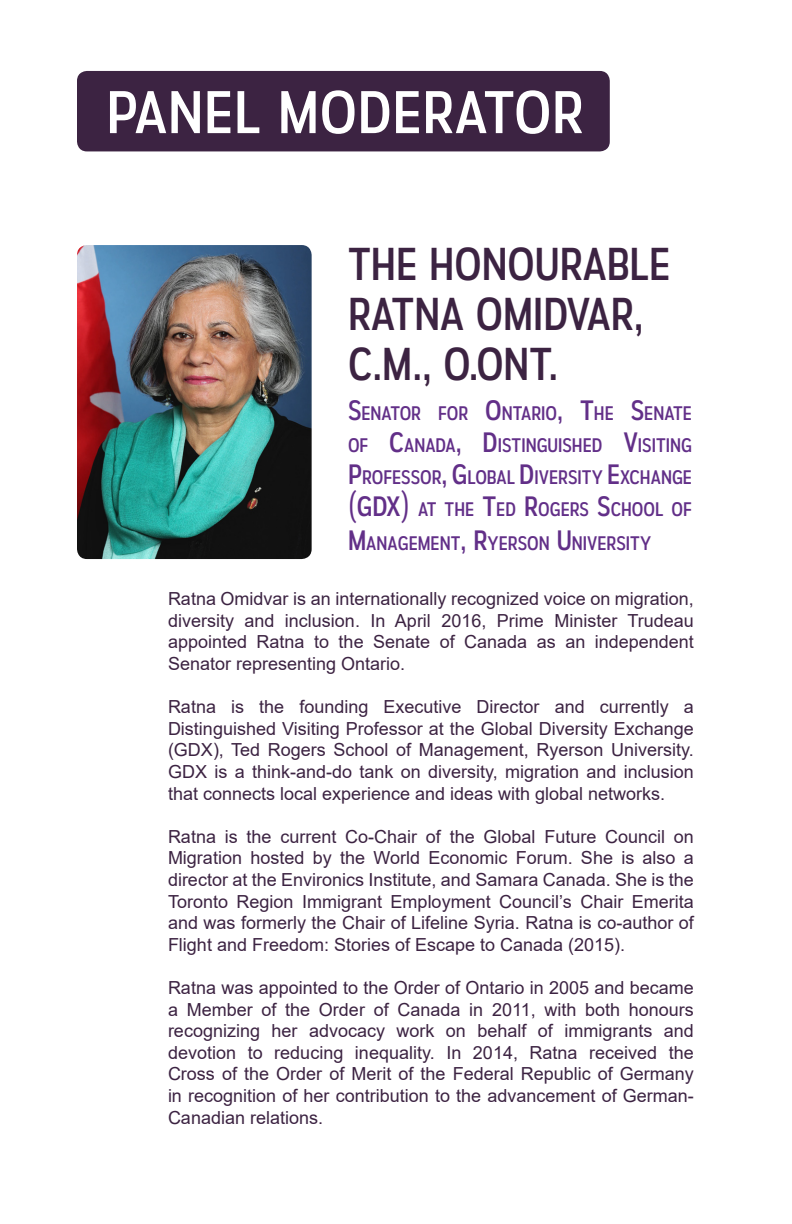
<style>
.page{position:relative;width:792px;height:1224px;background:#fff}
.page>*{position:absolute;margin:0;border:0;box-sizing:border-box;transform-origin:0 0}
.t1{font:60px "Autoradiographic Rg";letter-spacing:.01em;color:#fff;scale:1.05 1}
.t2{font:46px/50px "Autoradiographic Rg";color:#3c2342}
.t3{font:19.6px/32px "Autoradiographic Rg";color:#622f88;text-align:justify}
.t4{font:18px/21.6px "Arial";color:#3c2342;text-align:justify}
.s1{font-size:28px}
</style>
<div class="page">
<div style="left:77px;top:71px;width:533px;height:80px;background:#3c2342;border-radius:10px"></div>
<img style="left:77px;top:245px;width:235px;height:314px">
<p class="t1" style="left:106px;top:77px;width:456px">PANEL MODERATOR</p>
<p class="t2" style="left:348px;top:239px;width:324px">THE HONOURABLE<br>RATNA OMIDVAR,<br>C.M., O.ONT.</p>
<p class="t3" style="left:348px;top:397px;width:346px"><span class="s1">S</span>ENATOR FOR <span class="s1">O</span>NTARIO<span class="s1">, T</span>HE <span class="s1">S</span>ENATE OF <span class="s1">C</span>ANADA<span class="s1">, D</span>ISTINGUISHED <span class="s1">V</span>ISITING <span class="s1">P</span>ROFESSOR<span class="s1">, G</span>LOBAL <span class="s1">D</span>IVERSITY <span class="s1">E</span>XCHANGE <span class="s1">(GDX)</span> AT THE <span class="s1">T</span>ED <span class="s1">R</span>OGERS <span class="s1">S</span>CHOOL OF</p>
<p class="t3" style="left:348px;top:527px;width:305px"><span class="s1">M</span>ANAGEMENT<span class="s1">, R</span>YERSON <span class="s1">U</span>NIVERSITY</p>
<p class="t4" style="left:168px;top:588px;width:527px">Ratna Omidvar is an internationally recognized voice on migration, diversity and inclusion. In April 2016, Prime Minister Trudeau appointed Ratna to the Senate of Canada as an independent Senator representing Ontario.</p>
<p class="t4" style="left:168px;top:696px;width:527px">Ratna is the founding Executive Director and currently a Distinguished Visiting Professor at the Global Diversity Exchange (GDX), Ted Rogers School of Management, Ryerson University.<br>GDX is a think-and-do tank on diversity, migration and inclusion that connects local experience and ideas with global networks.</p>
<p class="t4" style="left:168px;top:826px;width:527px">Ratna is the current Co-Chair of the Global Future Council on Migration hosted by the World Economic Forum. She is also a director at the Environics Institute, and Samara Canada. She is the Toronto Region Immigrant Employment Council’s Chair Emerita and was formerly the Chair of Lifeline Syria. Ratna is co-author of Flight and Freedom: Stories of Escape to Canada (2015).</p>
<p class="t4" style="left:168px;top:977px;width:527px">Ratna was appointed to the Order of Ontario in 2005 and became a Member of the Order of Canada in 2011, with both honours recognizing her advocacy work on behalf of immigrants and devotion to reducing inequality. In 2014, Ratna received the Cross of the Order of Merit of the Federal Republic of Germany in recognition of her contribution to the advancement of German-Canadian relations.</p>
</div>
